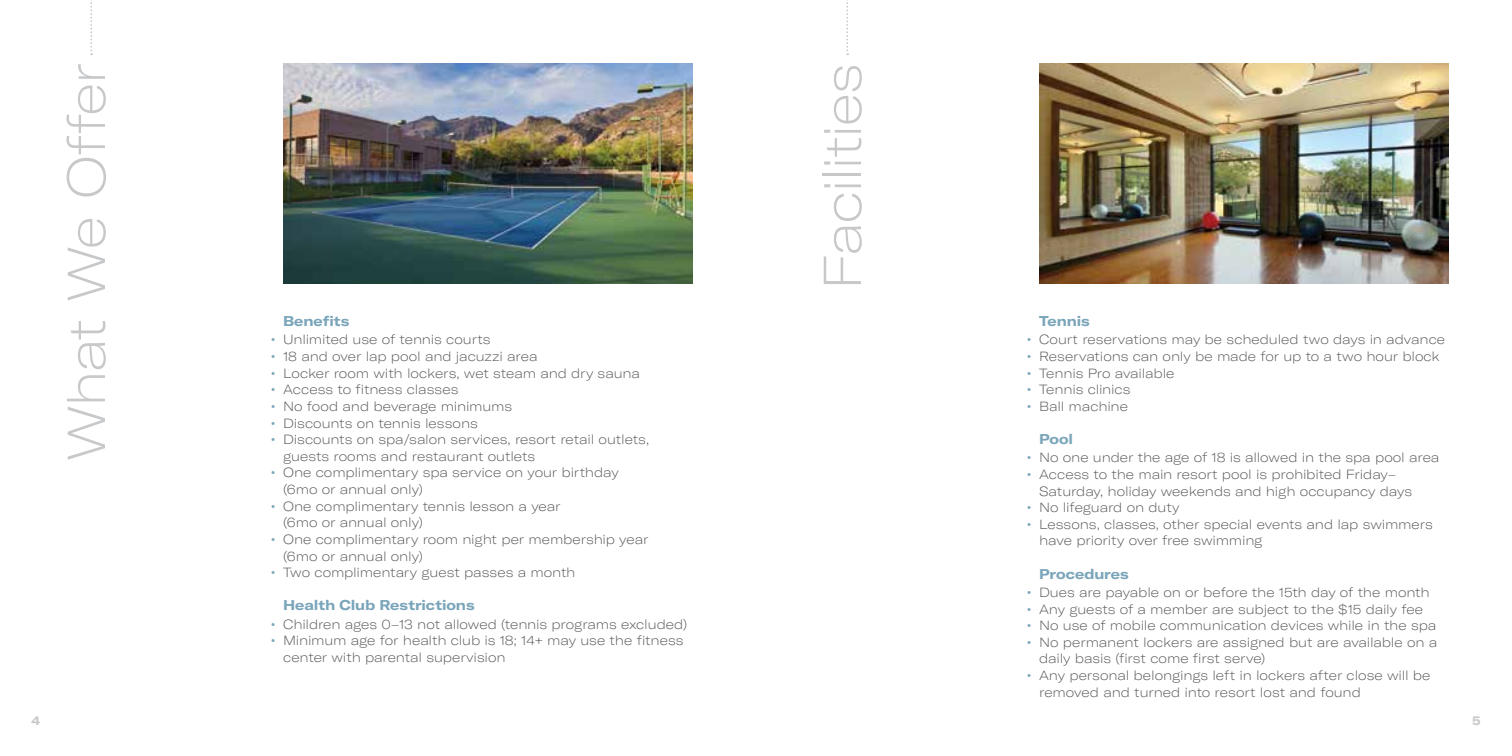
<style>
.page{position:relative;width:1512px;height:756px;background:#fff}
.page>*{position:absolute;margin:0;border:0;box-sizing:border-box;transform-origin:0 0}
.t1{font:100 expanded 52.5px "GT America";letter-spacing:-.04em;color:#c7c8ca}
.t2{font:700 expanded 14px "GT America";letter-spacing:-.005em;color:#7aa5ba}
.t3{font:100 expanded 13.12px/16.6px "GT America";letter-spacing:-.01em;color:#515254}
.t4{font:700 expanded 12.25px "GT America";color:#c7c8ca}
.s1{font-weight:500;color:#7aa5ba}
</style>
<div class="page">
<svg style="left:90px;top:0;width:2px;height:55px"></svg>
<svg style="left:846px;top:0;width:2px;height:55px"></svg>
<img style="left:284px;top:63px;width:409px;height:221px">
<img style="left:1040px;top:63px;width:409px;height:221px">
<h1 class="t1" style="left:56px;top:461px;width:400px;rotate:-90deg">W h a t W e O f ref</h1>
<h2 class="t2" style="left:283px;top:312px;width:68px">Benefits</h2>
<p class="t3" style="left:271px;top:332px;width:221px"><span class="s1">•</span> Unlimited use of tennis courts</p>
<p class="t3" style="left:271px;top:348px;width:268px"><span class="s1">•</span> 18 and over lap pool and jacuzzi area</p>
<p class="t3" style="left:271px;top:365px;width:371px"><span class="s1">•</span> Locker room with lockers, wet steam and dry sauna</p>
<p class="t3" style="left:271px;top:381px;width:189px"><span class="s1">•</span> Access to fitness classes</p>
<p class="t3" style="left:271px;top:398px;width:243px"><span class="s1">•</span> No food and beverage minimums</p>
<p class="t3" style="left:271px;top:415px;width:208px"><span class="s1">•</span> Discounts on tennis lessons</p>
<p class="t3" style="left:283px;top:431px;width:368px;text-indent:-12px"><span class="s1">•</span> Discounts on spa/salon services, resort retail outlets, guests rooms and restaurant outlets</p>
<p class="t3" style="left:283px;top:465px;width:337px;text-indent:-12px"><span class="s1">•</span> One complimentary spa service on your birthday (6mo or annual only)</p>
<p class="t3" style="left:283px;top:498px;width:279px;text-indent:-12px"><span class="s1">•</span> One complimentary tennis lesson a year (6mo or annual only)</p>
<p class="t3" style="left:283px;top:531px;width:367px;text-indent:-12px"><span class="s1">•</span> One complimentary room night per membership year (6mo or annual only)</p>
<p class="t3" style="left:271px;top:564px;width:306px"><span class="s1">•</span> Two complimentary guest passes a month</p>
<h2 class="t2" style="left:283px;top:597px;width:193px">Health Club Restrictions</h2>
<p class="t3" style="left:271px;top:616px;width:418px"><span class="s1">•</span> Children ages 0–13 not allowed (tennis programs excluded)</p>
<p class="t3" style="left:283px;top:632px;width:402px;text-indent:-12px"><span class="s1">•</span> Minimum age for health club is 18; 14+ may use the fitness center with parental supervision</p>
<h1 class="t1" style="left:812px;top:290px;width:229px;rotate:-90deg">Facili eit s</h1>
<h2 class="t2" style="left:1039px;top:312px;width:52px">Tennis</h2>
<p class="t3" style="left:1027px;top:332px;width:420px"><span class="s1">•</span> Court reservations may be scheduled two days in advance</p>
<p class="t3" style="left:1027px;top:348px;width:414px"><span class="s1">•</span> Reservations can only be made for up to a two hour block</p>
<p class="t3" style="left:1027px;top:365px;width:149px"><span class="s1">•</span> Tennis Pro available</p>
<p class="t3" style="left:1027px;top:381px;width:105px"><span class="s1">•</span> Tennis clinics</p>
<p class="t3" style="left:1027px;top:398px;width:103px"><span class="s1">•</span> Ball machine</p>
<h2 class="t2" style="left:1039px;top:430px;width:36px">Pool</h2>
<p class="t3" style="left:1027px;top:449px;width:414px"><span class="s1">•</span> No one under the age of 18 is allowed in the spa pool area</p>
<p class="t3" style="left:1039px;top:466px;width:375px;text-indent:-12px"><span class="s1">•</span> Access to the main resort pool is prohibited Friday–<br>Saturday, holiday weekends and high occupancy days</p>
<p class="t3" style="left:1027px;top:499px;width:154px"><span class="s1">•</span> No lifeguard on duty</p>
<p class="t3" style="left:1039px;top:516px;width:395px;text-indent:-12px"><span class="s1">•</span> Lessons, classes, other special events and lap swimmers have priority over free swimming</p>
<h2 class="t2" style="left:1039px;top:565px;width:91px">Procedures</h2>
<p class="t3" style="left:1027px;top:584px;width:404px"><span class="s1">•</span> Dues are payable on or before the 15th day of the month</p>
<p class="t3" style="left:1027px;top:601px;width:398px"><span class="s1">•</span> Any guests of a member are subject to the $15 daily fee</p>
<p class="t3" style="left:1027px;top:617px;width:411px"><span class="s1">•</span> No use of mobile communication devices while in the spa</p>
<p class="t3" style="left:1039px;top:634px;width:400px;text-indent:-12px"><span class="s1">•</span> No permanent lockers are assigned but are available on a daily basis (first come first serve)</p>
<p class="t3" style="left:1039px;top:667px;width:393px;text-indent:-12px"><span class="s1">•</span> Any personal belongings left in lockers after close will be removed and turned into resort lost and found</p>
<p class="t4" style="left:32px;top:713px;width:10px">4</p>
<p class="t4" style="left:1472px;top:713px;width:10px">5</p>
</div>
